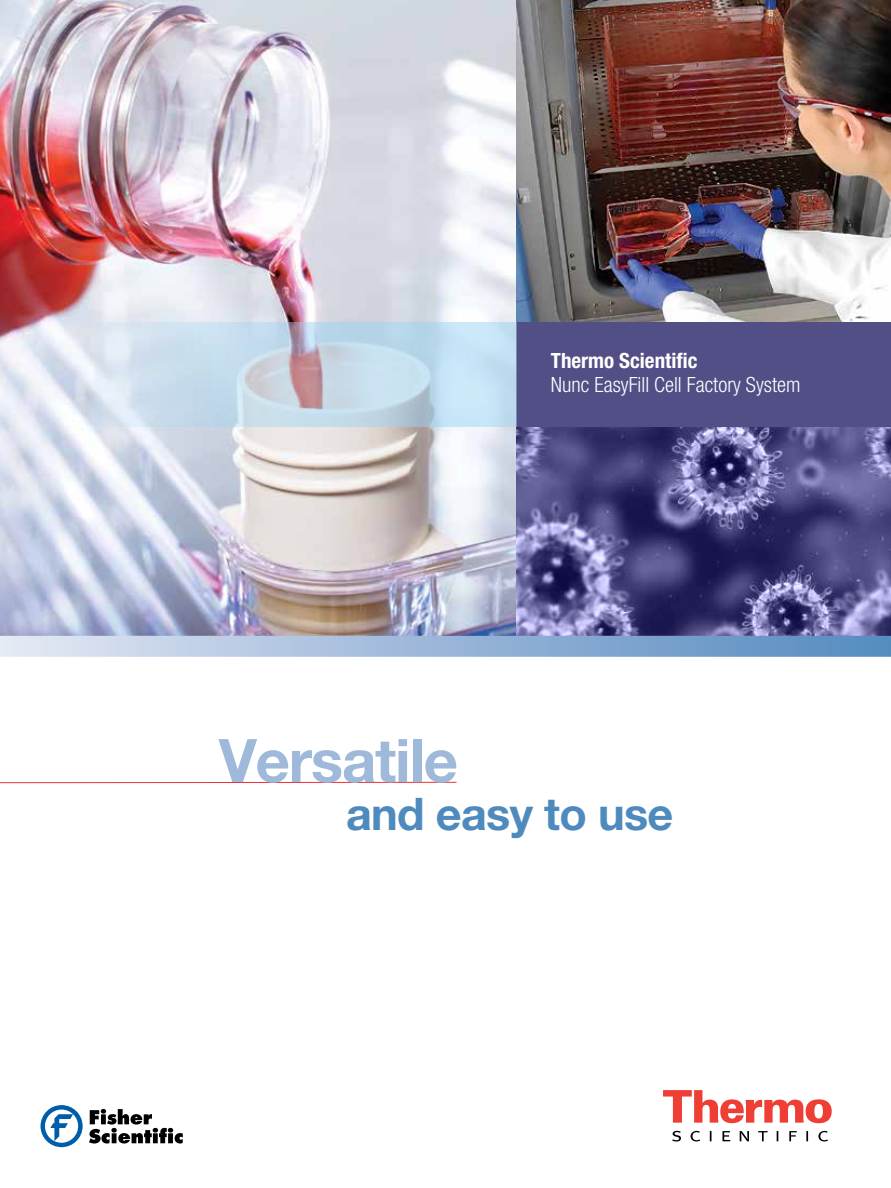
<style>
.page{position:relative;width:891px;height:1188px;background:#fff}
.page>*{position:absolute;margin:0;border:0;box-sizing:border-box;transform-origin:0 0}
.t1{font:700 60px "Helvetica Neue LT Std";letter-spacing:-.02em;color:#9fb9da}
.t2{font:700 45px "Helvetica Neue LT Std";letter-spacing:-.015em;color:#4f8abe}
.t3{font:300 condensed 21px "Helvetica Neue LT Std";color:#fff}
.t4{font:700 condensed 21px "Helvetica Neue LT Std";color:#fff}
</style>
<div class="page">
<img style="left:0;top:0;width:517px;height:636px">
<img style="left:517px;top:0;width:374px;height:322px">
<svg style="left:663px;top:1090px;width:169px;height:33px"></svg>
<svg style="left:672px;top:1131px;width:156px;height:11px"></svg>
<hr style="left:0;top:782px;width:457px;height:1px;background:#ee3134">
<div style="left:517px;top:322px;width:374px;height:104px;background:#524e86"></div>
<svg style="left:95px;top:322px;width:422px;height:104px;background:#c6d9e8"></svg>
<div style="left:0;top:636px;width:891px;height:21px;background:linear-gradient(to right,#e3e6f3,#5289bf)"></div>
<svg style="left:517px;top:426px;width:374px;height:210px;background:#56528a"></svg>
<svg style="left:41px;top:1105px;width:42px;height:42px"></svg>
<svg style="left:89px;top:1109px;width:94px;height:35px"></svg>
<p class="t4" style="left:551px;top:348px;width:148px">Thermo Scientific</p>
<p class="t3" style="left:551px;top:373px;width:251px">Nunc EasyFill Cell Factory System</p>
<h1 class="t1" style="left:219px;top:723px;width:241px">Versatile</h1>
<h2 class="t2" style="left:346px;top:786px;width:329px">and easy to use</h2>
</div>
